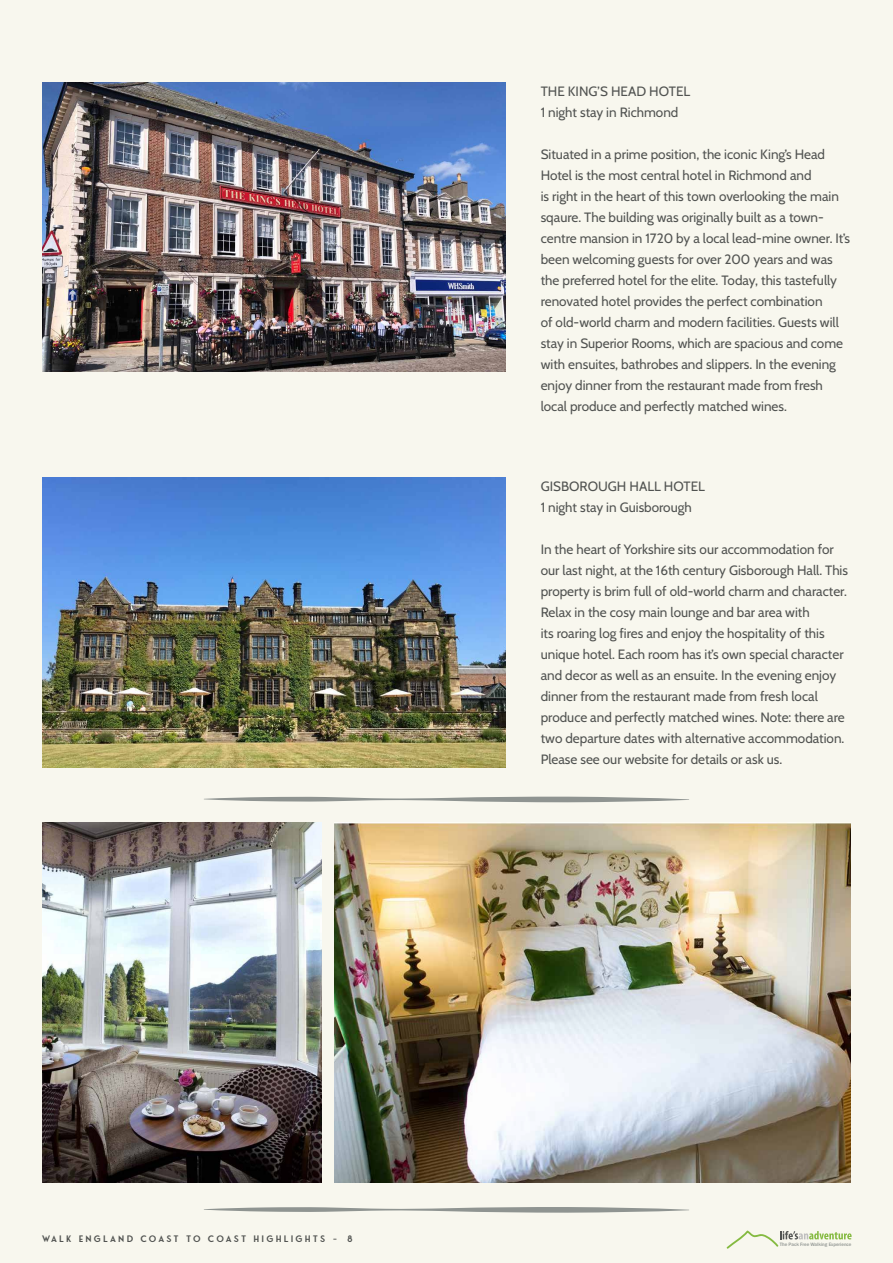
<style>
.page{position:relative;width:893px;height:1263px;background:#f8f7ee}
.page>*{position:absolute;margin:0;border:0;box-sizing:border-box;transform-origin:0 0}
.t1{font:13.5px/21px "Cabin";color:#515351}
.t2{font:9px "Fonseca";letter-spacing:.24em;color:#515351}
.t3{font:500 4.95px "Franklin Gothic";color:#8f9491}
</style>
<div class="page">
<svg style="left:726px;top:1230px;width:126px;height:19px"></svg>
<img style="left:43px;top:82px;width:463px;height:290px">
<img style="left:43px;top:478px;width:463px;height:289px">
<img style="left:334px;top:823px;width:516px;height:359px">
<img style="left:43px;top:823px;width:278px;height:359px">
<svg style="left:204px;top:1207px;width:485px;height:6px"></svg>
<svg style="left:204px;top:797px;width:485px;height:5px"></svg>
<p class="t2" style="left:42px;top:1233px;width:312px">walk ENGLAND COAST TO COAST HIGHLIGHTS - 8</p>
<p class="t1" style="left:541px;top:79px;width:151px">THE KING’S HEAD HOTEL<br>1 night stay in Richmond</p>
<p class="t1" style="left:541px;top:142px;width:311px">Situated in a prime position, the iconic King’s Head Hotel is the most central hotel in Richmond and<br>is right in the heart of this town overlooking the main sqaure. The building was originally built as a town&shy;centre mansion in 1720 by a local lead-mine owner. It’s been welcoming guests for over 200 years and was the preferred hotel for the elite. Today, this tastefully renovated hotel provides the perfect combination<br>of old-world charm and modern facilities. Guests will stay in Superior Rooms, which are spacious and come with ensuites, bathrobes and slippers. In the evening enjoy dinner from the restaurant made from fresh local produce and perfectly matched wines.</p>
<p class="t1" style="left:541px;top:475px;width:166px">GISBOROUGH HALL HOTEL<br>1 night stay in Guisborough</p>
<p class="t1" style="left:541px;top:538px;width:309px">In the heart of Yorkshire sits our accommodation for our last night, at the 16th century Gisborough Hall. This property is brim full of old-world charm and character.<br>Relax in the cosy main lounge and bar area with<br>its roaring log fires and enjoy the hospitality of this unique hotel. Each room has it’s own special character and decor as well as an ensuite. In the evening enjoy dinner from the restaurant made from fresh local produce and perfectly matched wines. Note: there are two departure dates with alternative accommodation.<br>Please see our website for details or ask us.</p>
<p class="t3" style="left:780px;top:1241px;width:73px">The Pack Free Walking Experience</p>
</div>
